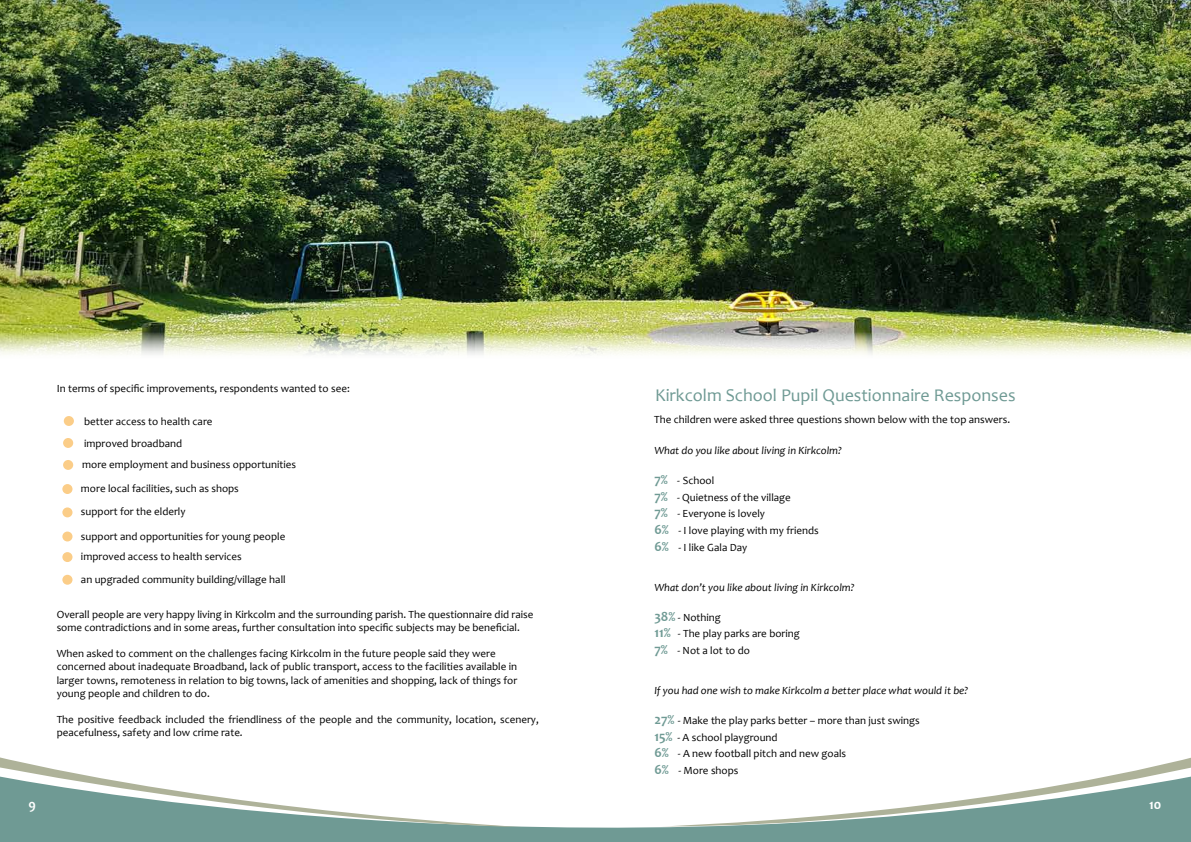
<style>
.page{position:relative;width:1191px;height:842px;background:#fff}
.page>*{position:absolute;margin:0;border:0;box-sizing:border-box;transform-origin:0 0}
.t1{font:18px "Candara";color:#6f9a94}
.t2{font:700 14px "Candara";color:#fff}
.t3{font:11px/16.8px "Candara";color:#000}
.t4{font:italic 11px "Candara";color:#000}
.s1{font-weight:700;font-size:14px;color:#6f9a94}
</style>
<div class="page">
<div style="left:0;top:826px;width:1191px;height:16px;background:#6f9a94"></div>
<svg style="left:0;top:757px;width:523px;height:70px"></svg>
<svg style="left:674px;top:757px;width:517px;height:69px"></svg>
<div style="left:64px;top:416px;width:10px;height:10px;background:#fbcd88;border-radius:50%"></div>
<div style="left:63px;top:438px;width:10px;height:10px;background:#fbcd88;border-radius:50%"></div>
<div style="left:63px;top:460px;width:10px;height:10px;background:#fbcd88;border-radius:50%"></div>
<div style="left:62px;top:484px;width:10px;height:10px;background:#fbcd88;border-radius:50%"></div>
<div style="left:62px;top:507px;width:10px;height:10px;background:#fbcd88;border-radius:50%"></div>
<div style="left:62px;top:531px;width:10px;height:10px;background:#fbcd88;border-radius:50%"></div>
<div style="left:62px;top:552px;width:10px;height:10px;background:#fbcd88;border-radius:50%"></div>
<div style="left:62px;top:575px;width:10px;height:10px;background:#fbcd88;border-radius:50%"></div>
<img style="left:0;top:0;width:1191px;height:355px">
<p class="t3" style="left:57px;top:380px;width:294px">In terms of specific improvements, respondents wanted to see:</p>
<p class="t3" style="left:82px;top:410px;width:215px;line-height:21.6px">better access to health care<br>improved broadband<br>more employment and business opportunities</p>
<p class="t3" style="left:81px;top:477px;width:159px;line-height:22.9px">more local facilities, such as shops support for the elderly</p>
<p class="t3" style="left:81px;top:525px;width:206px;line-height:20.8px">support and opportunities for young people improved access to health services</p>
<p class="t3" style="left:81px;top:571px;width:206px">an upgraded community building/village hall</p>
<p class="t3" style="left:57px;top:607px;width:478px;line-height:13.2px">Overall people are very happy living in Kirkcolm and the surrounding parish. The questionnaire did raise some contradictions and in some areas, further consultation into specific subjects may be beneficial.</p>
<p class="t3" style="left:57px;top:647px;width:462px;line-height:13.2px">When asked to comment on the challenges facing Kirkcolm in the future people said they were concerned about inadequate Broadband, lack of public transport, access to the facilities available in larger towns, remoteness in relation to big towns, lack of amenities and shopping, lack of things for young people and children to do.</p>
<p class="t3" style="left:57px;top:713px;width:483px;line-height:13.2px">The positive feedback included the friendliness of the people and the community, location, scenery, peacefulness, safety and low crime rate.</p>
<h1 class="t1" style="left:655px;top:384px;width:362px">Kirkcolm School Pupil Questionnaire Responses</h1>
<p class="t3" style="left:654px;top:410px;width:357px">The children were asked three questions shown below with the top answers.</p>
<p class="t4" style="left:654px;top:443px;width:189px">What do you like about living in Kirkcolm?</p>
<p class="t3" style="left:654px;top:472px;width:166px"><span class="s1">7%</span> - School<br><span class="s1">7%</span> - Quietness of the village<br><span class="s1">7%</span> - Everyone is lovely<br><span class="s1">6%</span> - I love playing with my friends<br><span class="s1">6%</span> - I like Gala Day</p>
<p class="t4" style="left:654px;top:580px;width:202px">What don’t you like about living in Kirkcolm?</p>
<p class="t3" style="left:654px;top:608px;width:147px"><span class="s1">38%</span> - Nothing<br><span class="s1">11%</span> - The play parks are boring<br><span class="s1">7%</span> - Not a lot to do</p>
<p class="t4" style="left:654px;top:683px;width:315px">If you had one wish to make Kirkcolm a better place what would it be?</p>
<p class="t3" style="left:654px;top:712px;width:267px"><span class="s1">27%</span> - Make the play parks better – more than just swings<br><span class="s1">15%</span> - A school playground<br><span class="s1">6%</span> - A new football pitch and new goals<br><span class="s1">6%</span> - More shops</p>
<p class="t2" style="left:28px;top:796px;width:9px">9</p>
<p class="t2" style="left:1149px;top:796px;width:14px">10</p>
</div>
